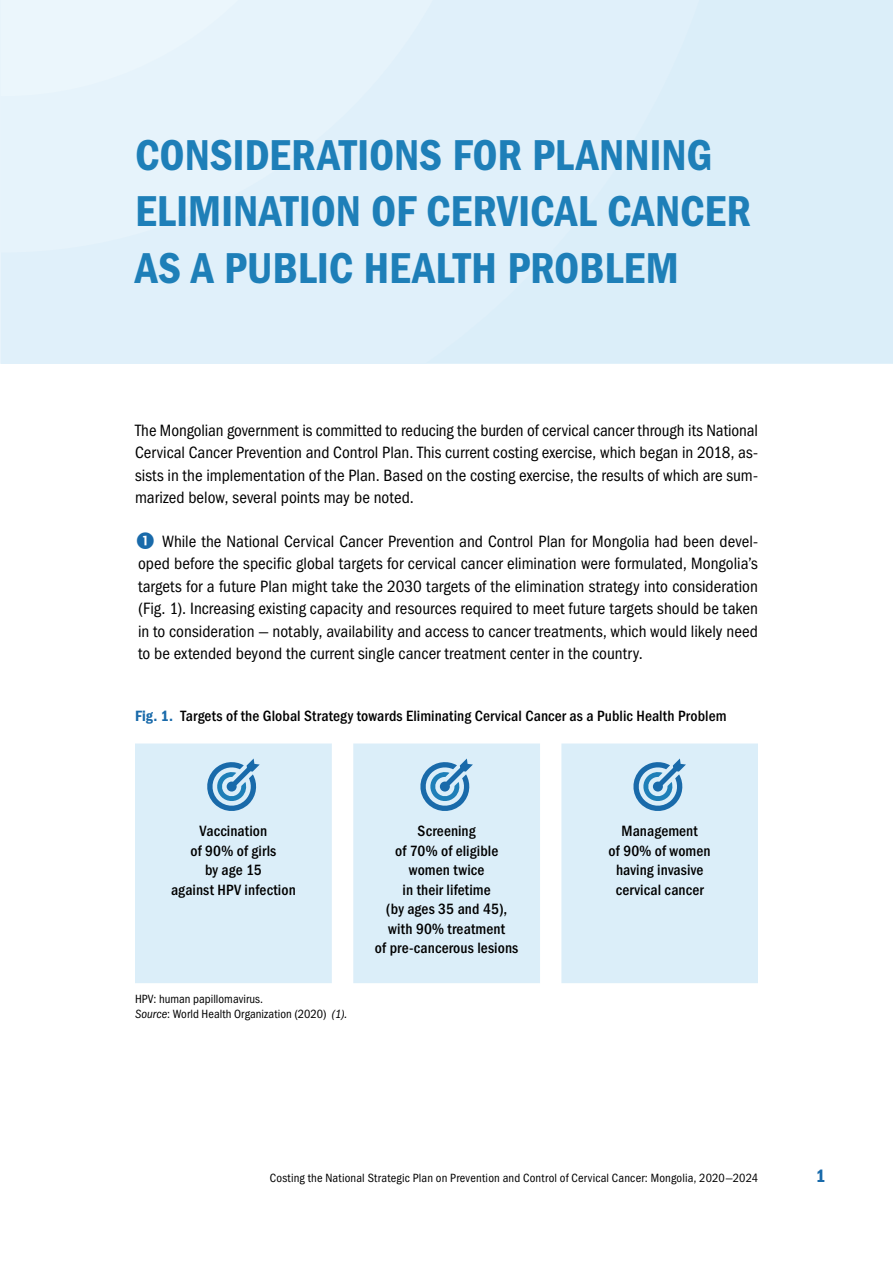
<style>
.page{position:relative;width:893px;height:1263px;background:#fff}
.page>*{position:absolute;margin:0;border:0;box-sizing:border-box;transform-origin:0 0}
.Level1{font:43.5px/56.2px "Franklin Gothic Demi Cond C";letter-spacing:-.005em;color:#1e7fb8}
.t1{font:18px "Franklin Gothic Demi Cond C";color:#196aaa}
.t2{font:16.5px/22.5px "Franklin Gothic Book Cond C";letter-spacing:.005em;color:#000;text-align:justify}
.t3{font:15px/19.5px "Franklin Gothic Medi Cond C";letter-spacing:.01em;color:#000;text-align:center}
.Footnote_Table{font:12px "Franklin Gothic Book Cond C";letter-spacing:.015em;color:#000}
.Image_Paragraph{font:12px "Franklin Gothic Book Cond C";color:#000}
.s1{font-family:"Franklin Gothic Demi Cond C";color:#196aaa}
.s2{font-style:italic}
</style>
<div class="page">
<div style="left:709px;top:0;width:184px;height:364px;background:#dbeef9"></div>
<div style="left:1px;top:0;width:708px;height:364px;background:#e0f0fa"></div>
<div style="left:1px;top:0;width:448px;height:253px;background:#e6f3fb"></div>
<div style="left:1px;top:0;width:265px;height:96px;background:#ebf6fc"></div>
<div style="left:135px;top:743px;width:197px;height:240px;background:#dbeef9"></div>
<div style="left:353px;top:743px;width:405px;height:240px;background:#dbeef9"></div>
<svg style="left:207px;top:758px;width:53px;height:53px;background:#87b7d8"></svg>
<svg style="left:420px;top:758px;width:53px;height:53px;background:#87b7d8"></svg>
<svg style="left:633px;top:758px;width:53px;height:53px;background:#87b7d8"></svg>
<p class="Level1" style="left:135px;top:127px;width:617px">CONSIDERATIONS FOR PLANNING<br>ELIMINATION OF CERVICAL CANCER<br>AS A PUBLIC HEALTH PROBLEM</p>
<p class="t2" style="left:135px;top:419px;width:624px">The Mongolian government is committed to reducing the burden of cervical cancer through its National Cervical Cancer Prevention and Control Plan. This current costing exercise, which began in 2018, as&shy;sists in the implementation of the Plan. Based on the costing exercise, the results of which are sum&shy;marized below, several points may be noted.</p>
<p class="t2" style="left:138px;top:530px;width:621px;text-indent:24px">While the National Cervical Cancer Prevention and Control Plan for Mongolia had been devel&shy;oped before the specific global targets for cervical cancer elimination were formulated, Mongolia’s targets for a future Plan might take the 2030 targets of the elimination strategy into consideration (Fig. 1). Increasing existing capacity and resources required to meet future targets should be taken in to consideration — notably, availability and access to cancer treatments, which would likely need to be extended beyond the current single cancer treatment center in the country.</p>
<p class="t3" style="left:135px;top:706px;width:593px"><span class="s1">Fig. 1.</span> Targets of the Global Strategy towards Eliminating Cervical Cancer as a Public Health Problem</p>
<p class="t3" style="left:171px;top:821px;width:126px">Vaccination<br>of 90% of girls<br>by age 15<br>against HPV infection</p>
<p class="t3" style="left:375px;top:821px;width:145px">Screening<br>of 70% of eligible women twice<br>in their lifetime<br>(by ages 35 and 45), with 90% treatment<br>of pre-cancerous lesions</p>
<p class="t3" style="left:609px;top:821px;width:104px">Management<br>of 90% of women having invasive cervical cancer</p>
<p class="Image_Paragraph" style="left:135px;top:993px;width:130px">HPV: human papillomavirus.</p>
<p class="Footnote_Table" style="left:135px;top:1008px;width:214px"><span class="s2">Source</span>: World Health Organization (2020) <span class="s2">(1).</span></p>
<p class="Footnote_Table" style="left:270px;top:1171px;width:490px">Costing the National Strategic Plan on Prevention and Control of Cervical Cancer: Mongolia, 2020—2024</p>
<p class="t1" style="left:816px;top:1166px;width:11px">1</p>
</div>
